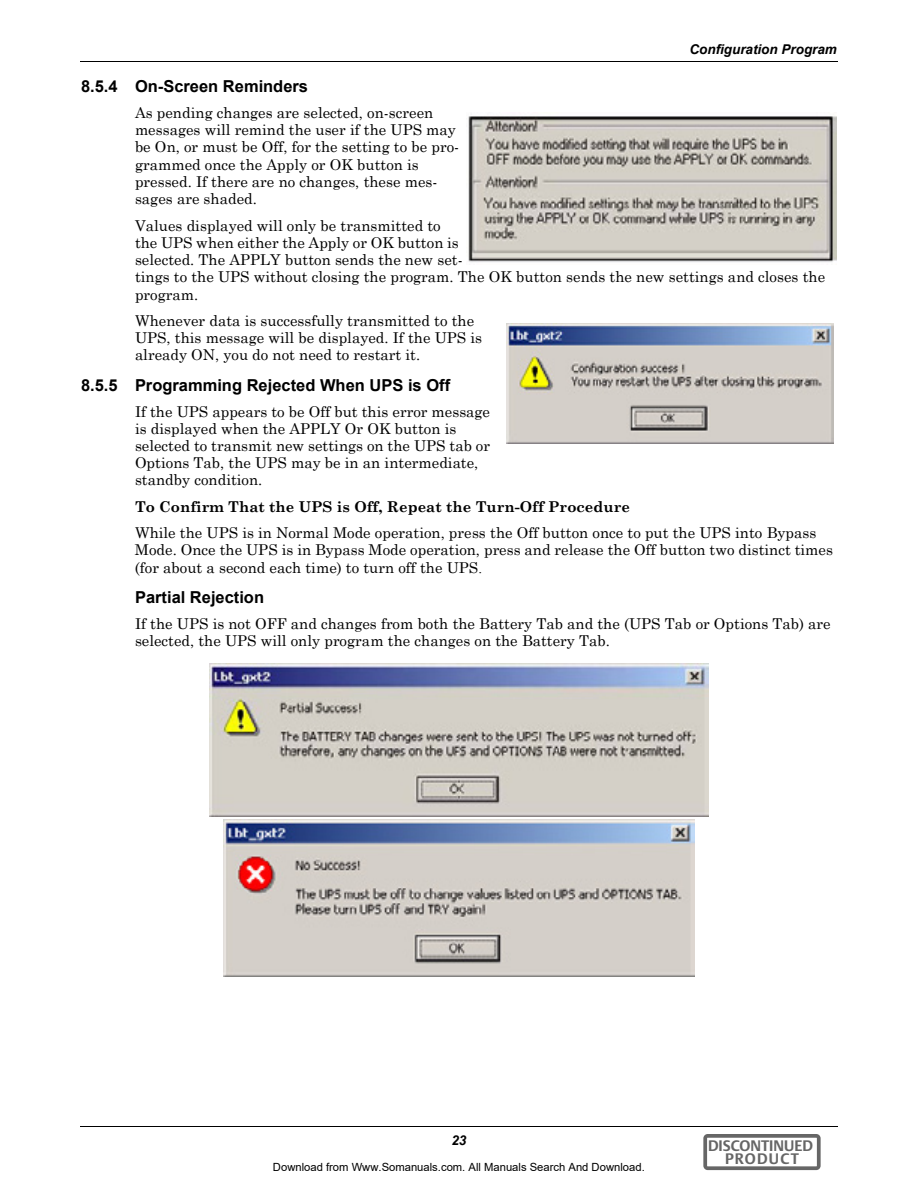
<style>
.page{position:relative;width:918px;height:1188px;background:#fff}
.page>*{position:absolute;margin:0;border:0;box-sizing:border-box;transform-origin:0 0}
.t1{font:700 16.5px "Arial";color:#000}
.t2{font:700 15.15px/13.5px "DTL Argo T";color:#666;text-align:center}
.t3{font:15px/17.2px "Century Schoolbook";color:#000}
.t4{font:700 15px "Century Schoolbook";color:#000}
.t5{font:italic 700 13.5px "Arial";color:#000}
.t6{font:11.25px "Arial";color:#000}
.s1{font-family:"Times New Roman"}
</style>
<div class="page">
<hr style="left:81px;top:1126px;width:756px;height:1px;background:#000">
<hr style="left:81px;top:61px;width:756px;height:1px;background:#000">
<img style="left:468px;top:116px;width:369px;height:146px">
<img style="left:507px;top:323px;width:327px;height:121px">
<img style="left:210px;top:663px;width:498px;height:153px">
<img style="left:223px;top:820px;width:472px;height:156px">
<svg style="left:703px;top:1134px;width:118px;height:36px"></svg>
<p class="t5" style="left:689px;top:40px;width:149px">Configuration Program</p>
<p class="t1" style="left:81px;top:75px;width:229px">8.5.4 On-Screen Reminders</p>
<p class="t3" style="left:135px;top:104px;width:326px">As pending changes are selected, on-screen messages will remind the user if the UPS may be On, or must be Off, for the setting to be pro&shy;grammed once the Apply or OK button is pressed. If there are no changes, these mes&shy;sages are shaded.</p>
<p class="t3" style="left:135px;top:216px;width:692px">Values displayed will only be transmitted to<br>the UPS when either the Apply or OK button is<br>selected. The APPLY button sends the new set-<br>tings to the UPS without closing the program. The OK button sends the new settings and closes the program.</p>
<p class="t3" style="left:135px;top:311px;width:349px">Whenever data is successfully transmitted to the<br>UPS, this message will be displayed. If the UPS is already ON, you do not need to restart it.</p>
<p class="t1" style="left:81px;top:374px;width:371px">8.5.5 Programming Rejected When UPS is Off</p>
<p class="t3" style="left:135px;top:402px;width:357px">If the UPS appears to be Off but this error message is displayed when the APPLY Or OK button is selected to transmit new settings on the UPS tab or Options Tab, the UPS may be in an intermediate, standby condition.</p>
<p class="t4" style="left:135px;top:497px;width:497px">To Confirm That the UPS is Off, Repeat the Turn-Off Procedure</p>
<p class="t3" style="left:135px;top:524px;width:700px">While the UPS is in Normal Mode operation, press the Off button once to put the UPS into Bypass<br>Mode. Once the UPS is in Bypass Mode operation, press and release the Off button two distinct times (for about a second each time) to turn off the UPS<span class="s1">.</span></p>
<p class="t1" style="left:135px;top:586px;width:131px">Partial Rejection</p>
<p class="t3" style="left:135px;top:614px;width:697px">If the UPS is not OFF and changes from both the Battery Tab and the (UPS Tab or Options Tab) are selected, the UPS will only program the changes on the Battery Tab.</p>
<p class="t5" style="left:452px;top:1131px;width:16px">23</p>
<p class="t6" style="left:273px;top:1160px;width:373px">Download from Www.Somanuals.com. All Manuals Search And Download.</p>
<p class="t2" style="left:708px;top:1139px;width:106px">DISCONTINUED<br>PRODUCT</p>
</div>
